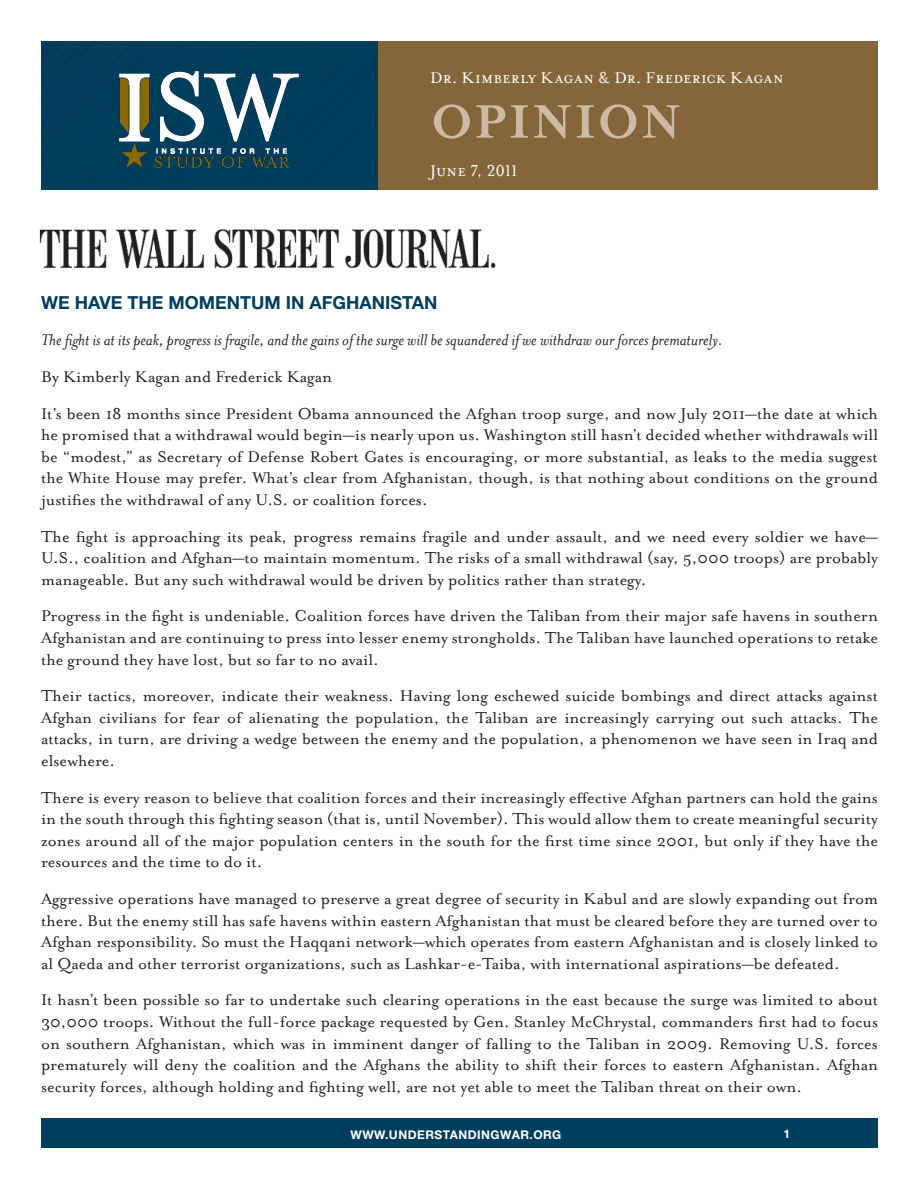
<style>
.page{position:relative;width:918px;height:1188px;background:#fff}
.page>*{position:absolute;margin:0;border:0;box-sizing:border-box;transform-origin:0 0}
.t1{font:700 54px "Mrs Eaves";letter-spacing:.035em;color:#cbbba6}
.Normal__Web{font:18px/21.6px "Mrs Eaves Roman";color:#231f20;text-align:justify}
.Normal__Web-2{font:italic 18px "Mrs Eaves";color:#231f20}
.By_line{font:18px "Mrs Eaves Small Caps";letter-spacing:.005em;color:#fff}
.Normal__Web-3{font:700 18px "Helvetica Neue";color:#003e5e}
.Date{font:18px "Mrs Eaves Small Caps";letter-spacing:-.01em;color:#fff}
.t2{font:700 12px "Helvetica Neue";letter-spacing:.04em;color:#fff}
</style>
<div class="page">
<div style="left:41px;top:1118px;width:837px;height:30px;background:#003e5e"></div>
<div style="left:41px;top:41px;width:338px;height:149px;background:#003e5e"></div>
<div style="left:379px;top:41px;width:499px;height:149px;background:#85663b"></div>
<img style="left:115px;top:68px;width:184px;height:100px">
<img style="left:39px;top:229px;width:457px;height:40px">
<p class="By_line" style="left:430px;top:68px;width:355px">Dr. Kimberly Kagan &amp; Dr. Frederick Kagan</p>
<p class="t1" style="left:431px;top:91px;width:252px">OPINION</p>
<p class="Date" style="left:430px;top:160px;width:89px">June 7, 2011</p>
<p class="Normal__Web-3" style="left:41px;top:291px;width:398px">WE HAVE THE MOMENTUM IN AFGHANISTAN</p>
<p class="Normal__Web-2" style="left:41px;top:330px;width:683px">The fight is at its peak, progress is fragile, and the gains of the surge will be squandered if we withdraw our forces prematurely.</p>
<p class="Normal__Web" style="left:41px;top:366px;width:293px">By Kimberly Kagan and Frederick Kagan</p>
<p class="Normal__Web" style="left:41px;top:403px;width:839px">It’s been 18 months since President Obama announced the Afghan troop surge, and now July 2011—the date at which he promised that a withdrawal would begin—is nearly upon us. Washington still hasn’t decided whether withdrawals will be “modest,” as Secretary of Defense Robert Gates is encouraging, or more substantial, as leaks to the media suggest the White House may prefer. What’s clear from Afghanistan, though, is that nothing about conditions on the ground justifies the withdrawal of any U.S. or coalition forces.</p>
<p class="Normal__Web" style="left:41px;top:526px;width:839px">The fight is approaching its peak, progress remains fragile and under assault, and we need every soldier we have— U.S., coalition and Afghan—to maintain momentum. The risks of a small withdrawal (say, 5,000 troops) are probably manageable. But any such withdrawal would be driven by politics rather than strategy.</p>
<p class="Normal__Web" style="left:41px;top:605px;width:839px">Progress in the fight is undeniable. Coalition forces have driven the Taliban from their major safe havens in southern Afghanistan and are continuing to press into lesser enemy strongholds. The Taliban have launched operations to retake the ground they have lost, but so far to no avail.</p>
<p class="Normal__Web" style="left:41px;top:685px;width:839px">Their tactics, moreover, indicate their weakness. Having long eschewed suicide bombings and direct attacks against Afghan civilians for fear of alienating the population, the Taliban are increasingly carrying out such attacks. The attacks, in turn, are driving a wedge between the enemy and the population, a phenomenon we have seen in Iraq and elsewhere.</p>
<p class="Normal__Web" style="left:41px;top:787px;width:839px">There is every reason to believe that coalition forces and their increasingly effective Afghan partners can hold the gains in the south through this fighting season (that is, until November). This would allow them to create meaningful security zones around all of the major population centers in the south for the first time since 2001, but only if they have the resources and the time to do it.</p>
<p class="Normal__Web" style="left:41px;top:888px;width:839px">Aggressive operations have managed to preserve a great degree of security in Kabul and are slowly expanding out from there. But the enemy still has safe havens within eastern Afghanistan that must be cleared before they are turned over to Afghan responsibility. So must the Haqqani network—which operates from eastern Afghanistan and is closely linked to al Qaeda and other terrorist organizations, such as Lashkar-e-Taiba, with international aspirations—be defeated.</p>
<p class="Normal__Web" style="left:41px;top:989px;width:839px">It hasn’t been possible so far to undertake such clearing operations in the east because the surge was limited to about 30,000 troops. Without the full-force package requested by Gen. Stanley McChrystal, commanders first had to focus on southern Afghanistan, which was in imminent danger of falling to the Taliban in 2009. Removing U.S. forces prematurely will deny the coalition and the Afghans the ability to shift their forces to eastern Afghanistan. Afghan security forces, although holding and fighting well, are not yet able to meet the Taliban threat on their own.</p>
<p class="t2" style="left:351px;top:1127px;width:212px">WWW.UNDERSTANDINGWAR.ORG</p>
<p class="t2" style="left:784px;top:1126px;width:8px">1</p>
</div>
